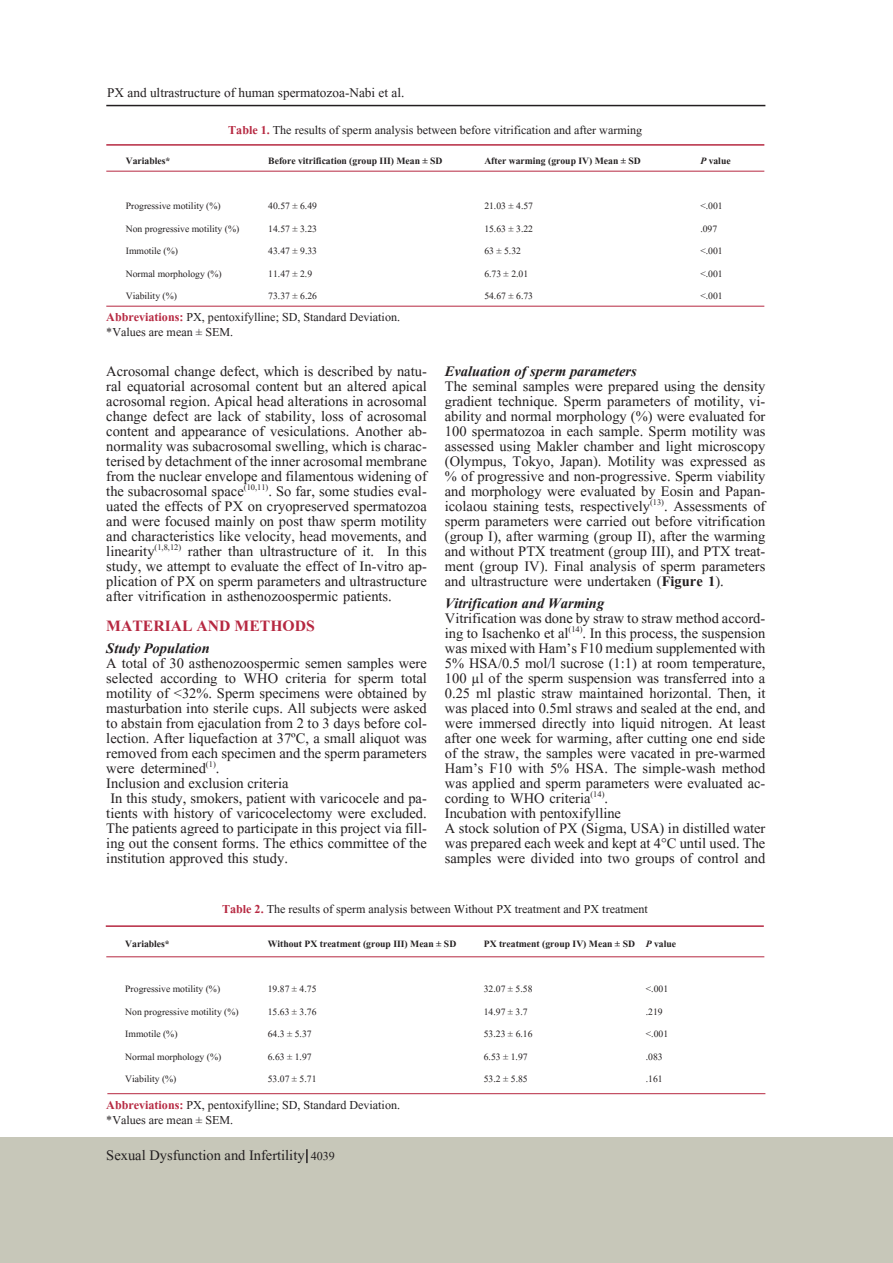
<style>
.page{position:relative;width:893px;height:1263px;background:#fff}
.page>*{position:absolute;margin:0;border:0;box-sizing:border-box;transform-origin:0 0}
.t1{font:700 19.5px "Aparajita";color:#b62841}
.t2{font:18px/15px "Aparajita";color:#231f20;text-align:justify}
.t3{font:italic 700 18px "Aparajita";color:#231f20}
.t4{font:16.5px "Aparajita";color:#231f20}
.t5{font:15px "Aparajita";color:#231f20}
.t6{font:12px "Aparajita";color:#231f20}
.t7{font:700 12px "Aparajita";color:#231f20}
.s1{font-weight:700;color:#b62841}
.s2{font-style:italic}
.s3{font-weight:700}
.s4{font-size:15px}
</style>
<div class="page">
<hr style="left:106px;top:105px;width:659px;height:1px;background:#231f20">
<hr style="left:106px;top:144px;width:658px;height:2px;background:#b62841">
<hr style="left:106px;top:171px;width:658px;height:1px;background:#b62841">
<hr style="left:106px;top:306px;width:658px;height:1px;background:#b62841">
<hr style="left:106px;top:956px;width:658px;height:1px;background:#b62841">
<hr style="left:106px;top:925px;width:658px;height:2px;background:#b62841">
<hr style="left:107px;top:1093px;width:658px;height:1px;background:#b62841">
<div style="left:0;top:1137px;width:893px;height:126px;background:#c7c7b9"></div>
<svg style="left:306px;top:1149px;width:2px;height:14px"></svg>
<p class="t4" style="left:107px;top:84px;width:299px">PX and ultrastructure of human spermatozoa-Nabi et al.</p>
<p class="t5" style="left:228px;top:123px;width:415px"><span class="s1">Table 1.</span> The results of sperm analysis between before vitrification and after warming</p>
<p class="t7" style="left:126px;top:155px;width:46px">Variables*</p>
<p class="t7" style="left:268px;top:155px;width:176px">Before vitrification (group III) Mean ± SD</p>
<p class="t7" style="left:484px;top:155px;width:158px">After warming (group IV) Mean ± SD</p>
<p class="t7" style="left:700px;top:155px;width:32px"><span class="s2">P</span> value</p>
<p class="t6" style="left:126px;top:200px;width:96px">Progressive motility (%)</p>
<p class="t6" style="left:268px;top:200px;width:50px">40.57 ± 6.49</p>
<p class="t6" style="left:484px;top:200px;width:50px">21.03 ± 4.57</p>
<p class="t6" style="left:700px;top:200px;width:24px">&lt;.001</p>
<p class="t6" style="left:126px;top:222px;width:115px">Non progressive motility (%)</p>
<p class="t6" style="left:268px;top:222px;width:50px">14.57 ± 3.23</p>
<p class="t6" style="left:484px;top:222px;width:50px">15.63 ± 3.22</p>
<p class="t6" style="left:700px;top:222px;width:18px">.097</p>
<p class="t6" style="left:126px;top:245px;width:54px">Immotile (%)</p>
<p class="t6" style="left:268px;top:245px;width:50px">43.47 ± 9.33</p>
<p class="t6" style="left:484px;top:245px;width:38px">63 ± 5.32</p>
<p class="t6" style="left:700px;top:245px;width:24px">&lt;.001</p>
<p class="t6" style="left:126px;top:267px;width:97px">Normal morphology (%)</p>
<p class="t6" style="left:268px;top:267px;width:45px">11.47 ± 2.9</p>
<p class="t6" style="left:484px;top:267px;width:45px">6.73 ± 2.01</p>
<p class="t6" style="left:700px;top:267px;width:24px">&lt;.001</p>
<p class="t6" style="left:126px;top:290px;width:53px">Viability (%)</p>
<p class="t6" style="left:268px;top:290px;width:50px">73.37 ± 6.26</p>
<p class="t6" style="left:484px;top:290px;width:50px">54.67 ± 6.73</p>
<p class="t6" style="left:700px;top:290px;width:24px">&lt;.001</p>
<p class="t5" style="left:106px;top:310px;width:295px"><span class="s1">Abbreviations:</span> PX, pentoxifylline; SD, Standard Deviation.</p>
<p class="t5" style="left:106px;top:325px;width:128px">*Values are mean ± SEM.</p>
<p class="t2" style="left:106px;top:365px;width:322px">Acrosomal change defect, which is described by natu&shy;ral equatorial acrosomal content but an altered apical acrosomal region. Apical head alterations in acrosomal change defect are lack of stability, loss of acrosomal content and appearance of vesiculations. Another ab&shy;normality was subacrosomal swelling, which is charac&shy;terised by detachment of the inner acrosomal membrane from the nuclear envelope and filamentous widening of the subacrosomal space<sup>(10,11)</sup>. So far, some studies eval&shy;uated the effects of PX on cryopreserved spermatozoa and were focused mainly on post thaw sperm motility and characteristics like velocity, head movements, and linearity<sup>(1,8,12)</sup> rather than ultrastructure of it. In this study, we attempt to evaluate the effect of In-vitro ap&shy;plication of PX on sperm parameters and ultrastructure after vitrification in asthenozoospermic patients.</p>
<p class="t1" style="left:106px;top:616px;width:210px">MATERIAL AND METHODS</p>
<p class="t3" style="left:106px;top:640px;width:105px">Study Population</p>
<p class="t2" style="left:106px;top:658px;width:322px">A total of 30 asthenozoospermic semen samples were selected according to WHO criteria for sperm total motility of &lt;32%. Sperm specimens were obtained by masturbation into sterile cups. All subjects were asked to abstain from ejaculation from 2 to 3 days before col&shy;lection. After liquefaction at 37ºC, a small aliquot was removed from each specimen and the sperm parameters were determined<sup>(1)</sup>.</p>
<p class="t2" style="left:106px;top:778px;width:184px">Inclusion and exclusion criteria</p>
<p class="t2" style="left:106px;top:793px;width:322px">In this study, smokers, patient with varicocele and pa&shy;tients with history of varicocelectomy were excluded.<br>The patients agreed to participate in this project via fill&shy;ing out the consent forms. The ethics committee of the institution approved this study.</p>
<p class="t3" style="left:445px;top:362px;width:193px">Evaluation of sperm parameters</p>
<p class="t2" style="left:445px;top:380px;width:322px">The seminal samples were prepared using the density gradient technique. Sperm parameters of motility, vi&shy;ability and normal morphology (%) were evaluated for 100 spermatozoa in each sample. Sperm motility was assessed using Makler chamber and light microscopy (Olympus, Tokyo, Japan). Motility was expressed as % of progressive and non-progressive. Sperm viability and morphology were evaluated by Eosin and Papan&shy;icolaou staining tests, respectively<sup>(13)</sup>. Assessments of sperm parameters were carried out before vitrification (group I), after warming (group II), after the warming and without PTX treatment (group III), and PTX treat&shy;ment (group IV). Final analysis of sperm parameters and ultrastructure were undertaken (<span class="s3">Figure 1</span>).</p>
<p class="t3" style="left:445px;top:595px;width:161px">Vitrification and Warming</p>
<p class="t2" style="left:445px;top:613px;width:322px">Vitrification was done by straw to straw method accord&shy;ing to Isachenko et al<sup>(14)</sup>. In this process, the suspension was mixed with Ham’s F10 medium supplemented with 5% HSA/0.5 mol/l sucrose (1:1) at room temperature, 100 μl of the sperm suspension was transferred into a 0.25 ml plastic straw maintained horizontal. Then, it was placed into 0.5ml straws and sealed at the end, and were immersed directly into liquid nitrogen. At least after one week for warming, after cutting one end side of the straw, the samples were vacated in pre-warmed Ham’s F10 with 5% HSA. The simple-wash method was applied and sperm parameters were evaluated ac&shy;cording to WHO criteria<sup>(14)</sup>.</p>
<p class="t2" style="left:445px;top:808px;width:178px">Incubation with pentoxifylline</p>
<p class="t2" style="left:445px;top:823px;width:322px">A stock solution of PX (Sigma, USA) in distilled water was prepared each week and kept at 4°C until used. The samples were divided into two groups of control and</p>
<p class="t5" style="left:222px;top:901px;width:427px"><span class="s1">Table 2.</span> The results of sperm analysis between Without PX treatment and PX treatment</p>
<p class="t7" style="left:125px;top:938px;width:46px">Variables*</p>
<p class="t7" style="left:268px;top:938px;width:190px">Without PX treatment (group III) Mean ± SD</p>
<p class="t7" style="left:484px;top:938px;width:194px">PX treatment (group IV) Mean ± SD <span class="s2">P</span> value</p>
<p class="t6" style="left:125px;top:983px;width:96px">Progressive motility (%)</p>
<p class="t6" style="left:268px;top:983px;width:50px">19.87 ± 4.75</p>
<p class="t6" style="left:484px;top:983px;width:50px">32.07 ± 5.58</p>
<p class="t6" style="left:646px;top:983px;width:24px">&lt;.001</p>
<p class="t6" style="left:125px;top:1005px;width:115px">Non progressive motility (%)</p>
<p class="t6" style="left:268px;top:1005px;width:50px">15.63 ± 3.76</p>
<p class="t6" style="left:484px;top:1005px;width:45px">14.97 ± 3.7</p>
<p class="t6" style="left:646px;top:1005px;width:18px">.219</p>
<p class="t6" style="left:125px;top:1028px;width:54px">Immotile (%)</p>
<p class="t6" style="left:268px;top:1028px;width:45px">64.3 ± 5.37</p>
<p class="t6" style="left:484px;top:1028px;width:50px">53.23 ± 6.16</p>
<p class="t6" style="left:646px;top:1028px;width:24px">&lt;.001</p>
<p class="t6" style="left:125px;top:1050px;width:97px">Normal morphology (%)</p>
<p class="t6" style="left:268px;top:1050px;width:45px">6.63 ± 1.97</p>
<p class="t6" style="left:484px;top:1050px;width:45px">6.53 ± 1.97</p>
<p class="t6" style="left:646px;top:1050px;width:18px">.083</p>
<p class="t6" style="left:125px;top:1073px;width:53px">Viability (%)</p>
<p class="t6" style="left:268px;top:1073px;width:50px">53.07 ± 5.71</p>
<p class="t6" style="left:484px;top:1073px;width:45px">53.2 ± 5.85</p>
<p class="t6" style="left:646px;top:1073px;width:18px">.161</p>
<p class="t5" style="left:106px;top:1097px;width:295px"><span class="s1">Abbreviations:</span> PX, pentoxifylline; SD, Standard Deviation.</p>
<p class="t5" style="left:106px;top:1112px;width:128px">*Values are mean ± SEM.</p>
<p class="t2" style="left:106px;top:1150px;width:230px">Sexual Dysfunction and Infertility <span class="s4">4039</span></p>
</div>
